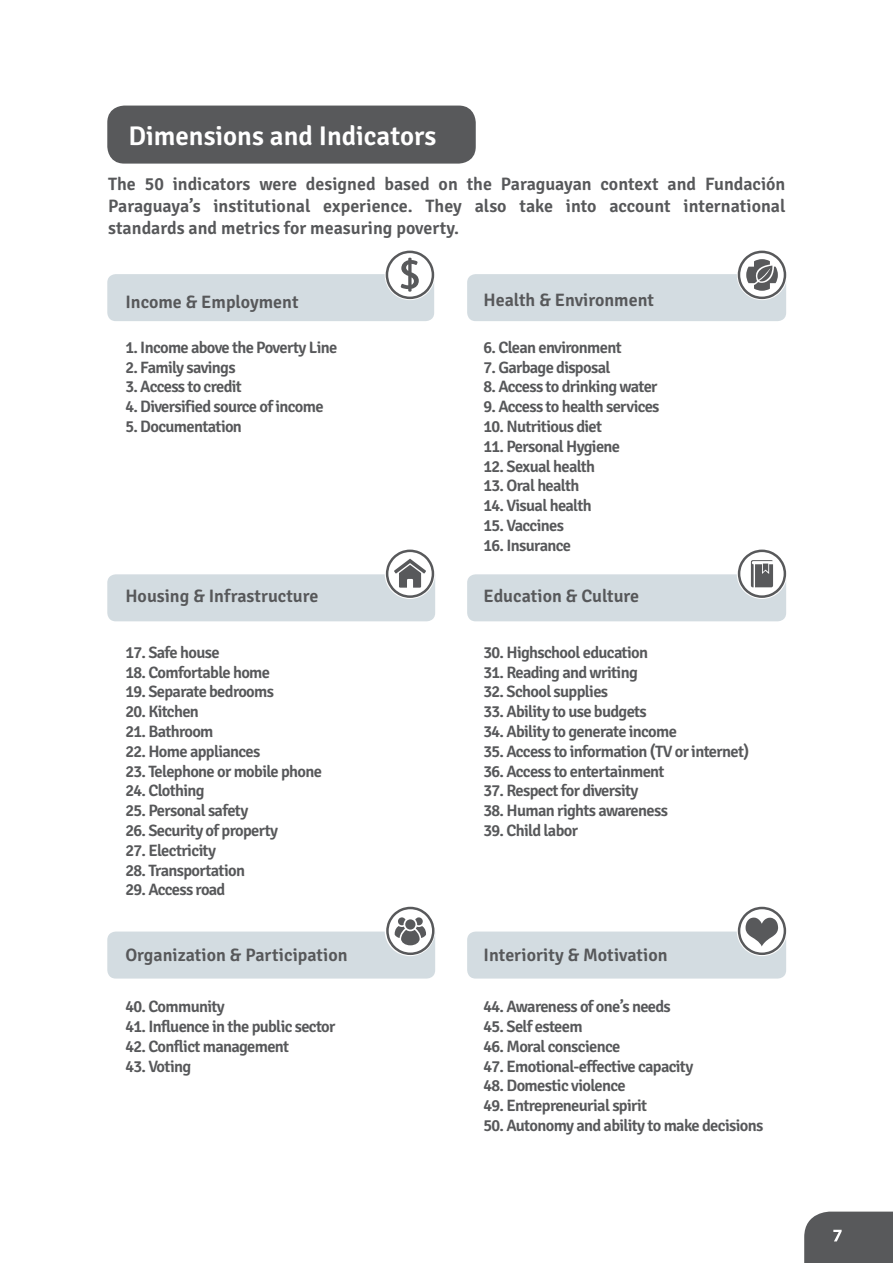
<style>
.page{position:relative;width:893px;height:1263px;background:#fff}
.page>*{position:absolute;margin:0;border:0;box-sizing:border-box;transform-origin:0 0}
.t1{font:600 27px "Signika";color:#fff}
.t2{font:600 18px/21.6px "Signika";color:#57585a;text-align:justify}
.t3{font:600 16.5px "Signika";letter-spacing:-.04em;color:#57585a}
</style>
<div class="page">
<div style="left:107px;top:106px;width:369px;height:58px;background:#58595b;border-radius:17px"></div>
<svg style="left:804px;top:1211px;width:89px;height:52px"></svg>
<svg style="left:107px;top:251px;width:327px;height:70px"></svg>
<svg style="left:467px;top:907px;width:319px;height:71px"></svg>
<svg style="left:107px;top:550px;width:328px;height:71px"></svg>
<svg style="left:467px;top:251px;width:319px;height:70px"></svg>
<svg style="left:107px;top:907px;width:328px;height:71px"></svg>
<svg style="left:467px;top:550px;width:319px;height:71px"></svg>
<h1 class="t1" style="left:128px;top:120px;width:310px">Dimensions and Indicators</h1>
<p class="t2" style="left:108px;top:174px;width:679px">The 50 indicators were designed based on the Paraguayan context and Fundación Paraguaya’s institutional experience. They also take into account international standards and metrics for measuring poverty.</p>
<p class="t2" style="left:125px;top:291px;width:175px">Income &amp; Employment</p>
<p class="t2" style="left:483px;top:289px;width:172px">Health &amp; Environment</p>
<p class="t3" style="left:125px;top:338px;width:213px">1. Income above the Poverty Line</p>
<p class="t3" style="left:125px;top:357px;width:112px">2. Family savings</p>
<p class="t3" style="left:125px;top:377px;width:118px">3. Access to credit</p>
<p class="t3" style="left:125px;top:397px;width:200px">4. Diversified source of income</p>
<p class="t3" style="left:125px;top:417px;width:118px">5. Documentation</p>
<p class="t3" style="left:483px;top:338px;width:140px">6. Clean environment</p>
<p class="t3" style="left:483px;top:357px;width:128px">7. Garbage disposal</p>
<p class="t3" style="left:483px;top:377px;width:176px">8. Access to drinking water</p>
<p class="t3" style="left:483px;top:397px;width:178px">9. Access to health services</p>
<p class="t3" style="left:483px;top:417px;width:120px">10. Nutritious diet</p>
<p class="t3" style="left:483px;top:437px;width:138px">11. Personal Hygiene</p>
<p class="t3" style="left:483px;top:456px;width:113px">12. Sexual health</p>
<p class="t3" style="left:483px;top:476px;width:97px">13. Oral health</p>
<p class="t3" style="left:483px;top:496px;width:110px">14. Visual health</p>
<p class="t3" style="left:483px;top:516px;width:82px">15. Vaccines</p>
<p class="t3" style="left:483px;top:536px;width:89px">16. Insurance</p>
<p class="t2" style="left:125px;top:585px;width:194px">Housing &amp; Infrastructure</p>
<p class="t2" style="left:484px;top:585px;width:157px">Education &amp; Culture</p>
<p class="t3" style="left:125px;top:643px;width:96px">17. Safe house</p>
<p class="t3" style="left:125px;top:662px;width:146px">18. Comfortable home</p>
<p class="t3" style="left:125px;top:682px;width:150px">19. Separate bedrooms</p>
<p class="t3" style="left:125px;top:702px;width:75px">20. Kitchen</p>
<p class="t3" style="left:125px;top:722px;width:90px">21. Bathroom</p>
<p class="t3" style="left:125px;top:742px;width:137px">22. Home appliances</p>
<p class="t3" style="left:125px;top:761px;width:198px">23. Telephone or mobile phone</p>
<p class="t3" style="left:125px;top:781px;width:81px">24. Clothing</p>
<p class="t3" style="left:125px;top:801px;width:124px">25. Personal safety</p>
<p class="t3" style="left:125px;top:821px;width:154px">26. Security of property</p>
<p class="t3" style="left:125px;top:841px;width:92px">27. Electricity</p>
<p class="t3" style="left:125px;top:860px;width:121px">28. Transportation</p>
<p class="t3" style="left:125px;top:880px;width:101px">29. Access road</p>
<p class="t3" style="left:483px;top:643px;width:166px">30. Highschool education</p>
<p class="t3" style="left:483px;top:662px;width:156px">31. Reading and writing</p>
<p class="t3" style="left:483px;top:682px;width:126px">32. School supplies</p>
<p class="t3" style="left:483px;top:702px;width:165px">33. Ability to use budgets</p>
<p class="t3" style="left:483px;top:722px;width:195px">34. Ability to generate income</p>
<p class="t3" style="left:483px;top:742px;width:267px">35. Access to information (TV or internet)</p>
<p class="t3" style="left:483px;top:761px;width:183px">36. Access to entertainment</p>
<p class="t3" style="left:483px;top:781px;width:157px">37. Respect for diversity</p>
<p class="t3" style="left:483px;top:801px;width:186px">38. Human rights awareness</p>
<p class="t3" style="left:483px;top:821px;width:96px">39. Child labor</p>
<p class="t2" style="left:125px;top:944px;width:224px">Organization &amp; Participation</p>
<p class="t2" style="left:484px;top:944px;width:185px">Interiority &amp; Motivation</p>
<p class="t3" style="left:125px;top:997px;width:101px">40. Community</p>
<p class="t3" style="left:125px;top:1017px;width:212px">41. Influence in the public sector</p>
<p class="t3" style="left:125px;top:1036px;width:165px">42. Conflict management</p>
<p class="t3" style="left:125px;top:1056px;width:67px">43. Voting</p>
<p class="t3" style="left:483px;top:997px;width:189px">44. Awareness of one’s needs</p>
<p class="t3" style="left:483px;top:1017px;width:101px">45. Self esteem</p>
<p class="t3" style="left:483px;top:1036px;width:138px">46. Moral conscience</p>
<p class="t3" style="left:483px;top:1056px;width:211px">47. Emotional-effective capacity</p>
<p class="t3" style="left:483px;top:1076px;width:144px">48. Domestic violence</p>
<p class="t3" style="left:483px;top:1096px;width:165px">49. Entrepreneurial spirit</p>
<p class="t3" style="left:483px;top:1116px;width:281px">50. Autonomy and ability to make decisions</p>
</div>
